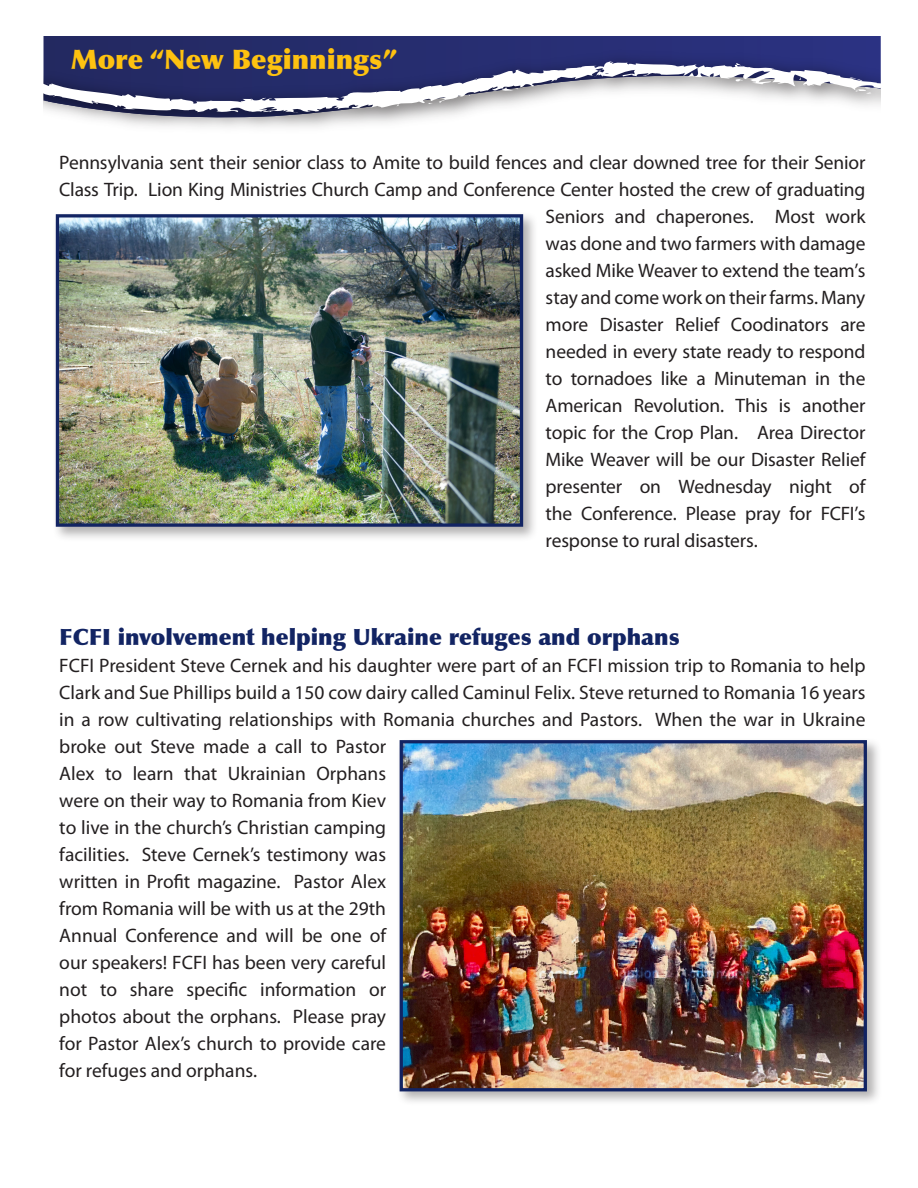
<style>
.page{position:relative;width:918px;height:1188px;background:#fff}
.page>*{position:absolute;margin:0;border:0;box-sizing:border-box;transform-origin:0 0}
.t1{font:900 27px "Optima";color:#fec210}
.t2{font:900 22.5px "Optima";color:#122463}
.t3{font:19.5px/27px "Myriad Pro";letter-spacing:-.005em;color:#231f20}
</style>
<div class="page">
<svg style="left:48px;top:36px;width:832px;height:7px"></svg>
<img style="left:44px;top:43px;width:836px;height:85px">
<svg style="left:44px;top:61px;width:836px;height:53px"></svg>
<svg style="left:593px;top:70px;width:8px;height:7px"></svg>
<svg style="left:850px;top:77px;width:24px;height:17px"></svg>
<svg style="left:799px;top:77px;width:7px;height:9px"></svg>
<svg style="left:735px;top:79px;width:9px;height:3px"></svg>
<svg style="left:468px;top:93px;width:6px;height:3px"></svg>
<svg style="left:428px;top:102px;width:6px;height:2px"></svg>
<div style="left:396px;top:737px;width:486px;height:369px;background:#231f20;opacity:.35"></div>
<img style="left:404px;top:744px;width:459px;height:343px">
<div style="left:400px;top:740px;width:467px;height:351px;border:3px solid #122463"></div>
<div style="left:52px;top:211px;width:486px;height:331px;background:#231f20;opacity:.35"></div>
<img style="left:60px;top:218px;width:459px;height:305px">
<div style="left:56px;top:214px;width:467px;height:313px;border:3px solid #122463"></div>
<p class="t1" style="left:71px;top:43px;width:327px">More “New Beginnings”</p>
<p class="t3" style="left:59px;top:149px;width:808px">Pennsylvania sent their senior class to Amite to build fences and clear downed tree for their Senior</p>
<p class="t3" style="left:59px;top:176px;width:808px">Class Trip. Lion King Ministries Church Camp and Conference Center hosted the crew of graduating</p>
<p class="t3" style="left:546px;top:203px;width:321px">Seniors and chaperones. Most work</p>
<p class="t3" style="left:546px;top:230px;width:321px">was done and two farmers with damage</p>
<p class="t3" style="left:546px;top:257px;width:321px">asked Mike Weaver to extend the team’s</p>
<p class="t3" style="left:546px;top:284px;width:321px">stay and come work on their farms. Many</p>
<p class="t3" style="left:546px;top:311px;width:321px">more Disaster Relief Coodinators are</p>
<p class="t3" style="left:546px;top:338px;width:321px">needed in every state ready to respond</p>
<p class="t3" style="left:546px;top:365px;width:321px">to tornadoes like a Minuteman in the</p>
<p class="t3" style="left:546px;top:392px;width:321px">American Revolution. This is another</p>
<p class="t3" style="left:546px;top:419px;width:321px">topic for the Crop Plan. Area Director</p>
<p class="t3" style="left:546px;top:446px;width:321px">Mike Weaver will be our Disaster Relief</p>
<p class="t3" style="left:546px;top:473px;width:321px">presenter on Wednesday night of</p>
<p class="t3" style="left:546px;top:500px;width:321px">the Conference. Please pray for FCFI’s</p>
<p class="t3" style="left:546px;top:527px;width:214px">response to rural disasters.</p>
<p class="t2" style="left:59px;top:623px;width:622px">FCFI involvement helping Ukraine refuges and orphans</p>
<p class="t3" style="left:59px;top:652px;width:808px">FCFI President Steve Cernek and his daughter were part of an FCFI mission trip to Romania to help Clark and Sue Phillips build a 150 cow dairy called Caminul Felix. Steve returned to Romania 16 years in a row cultivating relationships with Romania churches and Pastors. When the war in Ukraine broke out Steve made a call to Pastor<br>Alex to learn that Ukrainian Orphans<br>were on their way to Romania from Kiev<br>to live in the church’s Christian camping<br>facilities. Steve Cernek’s testimony was<br>written in Profit magazine. Pastor Alex<br>from Romania will be with us at the 29th<br>Annual Conference and will be one of<br>our speakers! FCFI has been very careful<br>not to share specific information or<br>photos about the orphans. Please pray<br>for Pastor Alex’s church to provide care<br>for refuges and orphans.</p>
</div>
